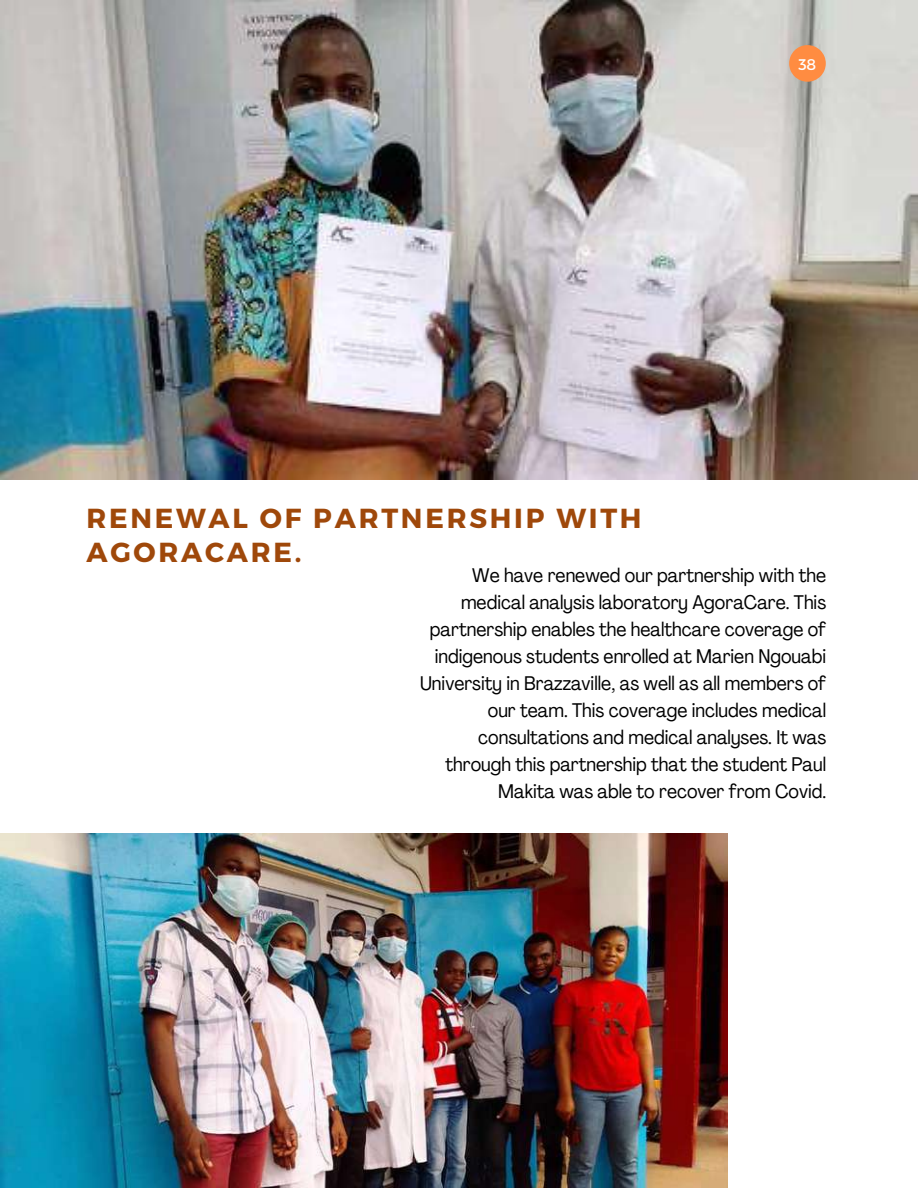
<style>
.page{position:relative;width:918px;height:1188px;background:#fff}
.page>*{position:absolute;margin:0;border:0;box-sizing:border-box;transform-origin:0 0}
.t1{font:700 27.6px/33.8px "Montserrat";letter-spacing:.1em;color:#9f480a}
.t2{font:condensed 19.5px/27px "Agrandir";color:#000;text-align:right}
.t3{font:15.45px "Montserrat";color:#fff}
</style>
<div class="page">
<img style="left:0;top:0;width:918px;height:479px">
<img style="left:0;top:833px;width:728px;height:355px">
<svg style="left:789px;top:45px;width:37px;height:37px"></svg>
<p class="t3" style="left:798px;top:55px;width:19px">38</p>
<h1 class="t1" style="left:86px;top:500px;width:557px">RENEWAL OF PARTNERSHIP WITH<br>AGORACARE.</h1>
<p class="t2" style="left:420px;top:564px;width:408px">We have renewed our partnership with the medical analysis laboratory AgoraCare. This partnership enables the healthcare coverage of indigenous students enrolled at Marien Ngouabi University in Brazzaville, as well as all members of our team. This coverage includes medical consultations and medical analyses. It was through this partnership that the student Paul Makita was able to recover from Covid.</p>
</div>
